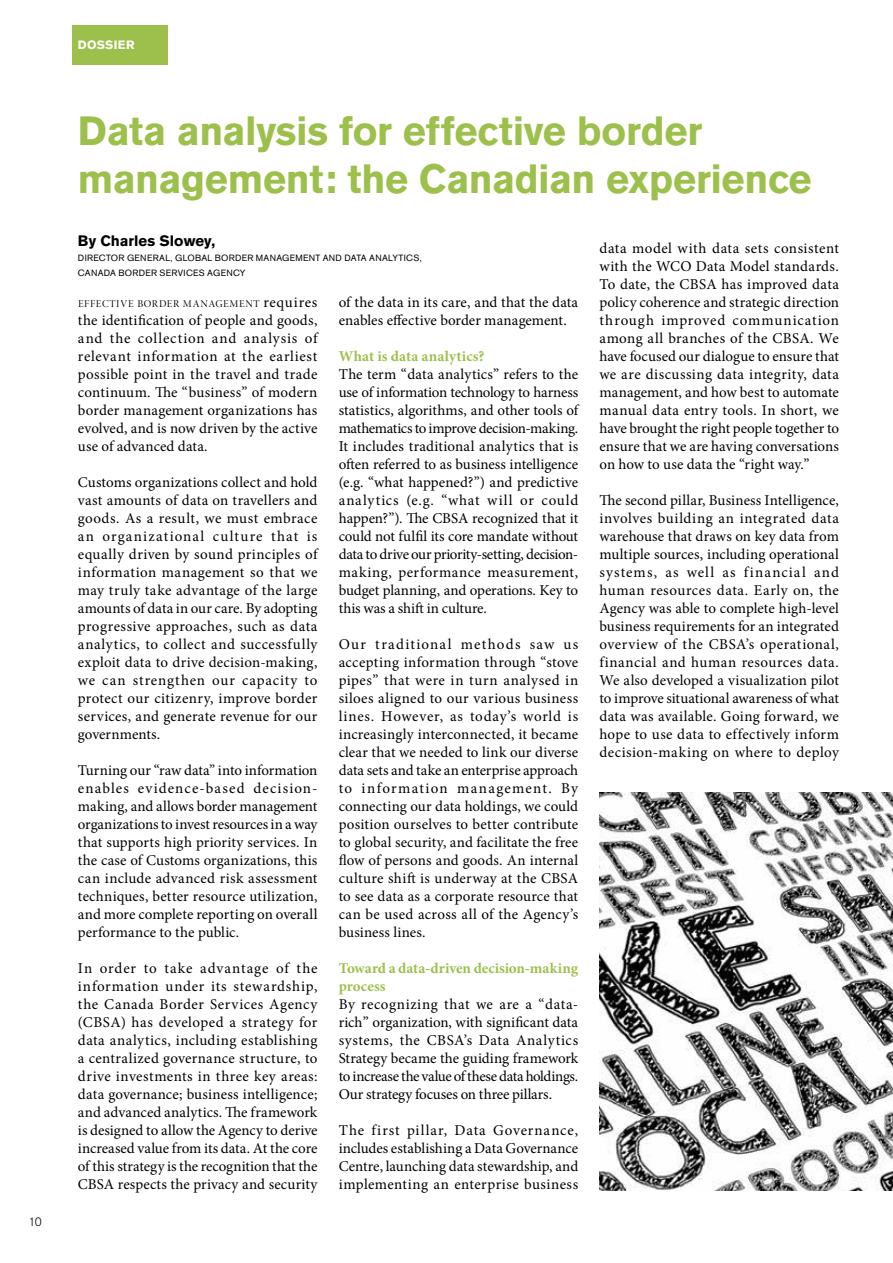
<style>
.page{position:relative;width:893px;height:1263px;background:#fff}
.page>*{position:absolute;margin:0;border:0;box-sizing:border-box;transform-origin:0 0}
.Titre_Article{font:700 40.5px/48.6px "Akzidenz Grotesk BE";letter-spacing:-.01em;color:#9dc04c}
.Body{font:15px/18px "Minion Pro";letter-spacing:.005em;color:#000;text-align:justify}
.BODY_FIRST{font:15px/18px "Minion Pro";letter-spacing:.005em;color:#000;text-align:justify}
.Intertitre{font:700 15px/18px "Minion Pro";color:#9dc04c}
.signature{font:700 15px "Akzidenz Grotesk BE";color:#000}
.t1{font:700 12px "Akzidenz Grotesk BE";letter-spacing:.025em;color:#fff}
.t2{font:300 12px "Akzidenz Grotesk BE";color:#000}
.BODY_FIRST-2{font:10.5px "Minion Pro Disp";letter-spacing:.06em;color:#000}
.signature_fonction{font:9px/15px "Akzidenz Grotesk BE";letter-spacing:.03em;color:#000}
.s1{font-family:"Minion Pro";font-size:15px}
</style>
<div class="page">
<img style="left:599px;top:792px;width:294px;height:399px">
<div style="left:72px;top:25px;width:96px;height:39px;background:#9dc04c"></div>
<p class="t2" style="left:28px;top:1215px;width:15px">10</p>
<p class="t1" style="left:78px;top:38px;width:58px">DOSSIER</p>
<p class="Titre_Article" style="left:78px;top:107px;width:735px">Data analysis for effective border management: the Canadian experience</p>
<p class="signature" style="left:78px;top:232px;width:139px">By Charles Slowey,</p>
<p class="signature_fonction" style="left:78px;top:251px;width:345px">DIRECTOR GENERAL, GLOBAL BORDER MANAGEMENT AND DATA ANALYTICS,<br>CANADA BORDER SERVICES AGENCY</p>
<p class="BODY_FIRST-2" style="left:78px;top:297px;width:241px">EFFECTIVE BORDER MANAGEMENT <span class="s1">requires</span></p>
<p class="BODY_FIRST" style="left:78px;top:311px;width:241px">the identification of people and goods, and the collection and analysis of relevant information at the earliest possible point in the travel and trade continuum. The “business” of modern border management organizations has evolved, and is now driven by the active use of advanced data.</p>
<p class="Body" style="left:78px;top:473px;width:241px">Customs organizations collect and hold vast amounts of data on travellers and goods. As a result, we must embrace an organizational culture that is equally driven by sound principles of information management so that we may truly take advantage of the large amounts of data in our care. By adopting progressive approaches, such as data analytics, to collect and successfully exploit data to drive decision-making, we can strengthen our capacity to protect our citizenry, improve border services, and generate revenue for our governments.</p>
<p class="Body" style="left:78px;top:761px;width:241px">Turning our “raw data” into information enables evidence-based decision&shy;making, and allows border management organizations to invest resources in a way that supports high priority services. In the case of Customs organizations, this can include advanced risk assessment techniques, better resource utilization, and more complete reporting on overall performance to the public.</p>
<p class="Body" style="left:78px;top:959px;width:241px">In order to take advantage of the information under its stewardship, the Canada Border Services Agency (CBSA) has developed a strategy for data analytics, including establishing a centralized governance structure, to drive investments in three key areas: data governance; business intelligence; and advanced analytics. The framework is designed to allow the Agency to derive increased value from its data. At the core of this strategy is the recognition that the CBSA respects the privacy and security</p>
<p class="Body" style="left:599px;top:239px;width:241px">data model with data sets consistent with the WCO Data Model standards.<br>To date, the CBSA has improved data policy coherence and strategic direction through improved communication among all branches of the CBSA. We have focused our dialogue to ensure that we are discussing data integrity, data management, and how best to automate manual data entry tools. In short, we have brought the right people together to ensure that we are having conversations on how to use data the “right way.”</p>
<p class="Body" style="left:599px;top:491px;width:241px">The second pillar, Business Intelligence, involves building an integrated data warehouse that draws on key data from multiple sources, including operational systems, as well as financial and human resources data. Early on, the Agency was able to complete high-level business requirements for an integrated overview of the CBSA’s operational, financial and human resources data.<br>We also developed a visualization pilot to improve situational awareness of what data was available. Going forward, we hope to use data to effectively inform decision-making on where to deploy</p>
<p class="Body" style="left:339px;top:293px;width:241px">of the data in its care, and that the data enables effective border management.</p>
<p class="Intertitre" style="left:339px;top:347px;width:147px">What is data analytics?</p>
<p class="Body" style="left:339px;top:365px;width:241px">The term “data analytics” refers to the use of information technology to harness statistics, algorithms, and other tools of mathematics to improve decision-making.<br>It includes traditional analytics that is often referred to as business intelligence (e.g. “what happened?”) and predictive analytics (e.g. “what will or could happen?”). The CBSA recognized that it could not fulfil its core mandate without data to drive our priority‐setting, decision&shy;making, performance measurement, budget planning, and operations. Key to this was a shift in culture.</p>
<p class="Body" style="left:339px;top:635px;width:241px">Our traditional methods saw us accepting information through “stove pipes” that were in turn analysed in siloes aligned to our various business lines. However, as today’s world is increasingly interconnected, it became clear that we needed to link our diverse data sets and take an enterprise approach to information management. By connecting our data holdings, we could position ourselves to better contribute to global security, and facilitate the free flow of persons and goods. An internal culture shift is underway at the CBSA to see data as a corporate resource that can be used across all of the Agency’s business lines.</p>
<p class="Intertitre" style="left:339px;top:959px;width:241px">Toward a data-driven decision-making process</p>
<p class="Body" style="left:339px;top:995px;width:241px">By recognizing that we are a “data&shy;rich” organization, with significant data systems, the CBSA’s Data Analytics Strategy became the guiding framework to increase the value of these data holdings.<br>Our strategy focuses on three pillars.</p>
<p class="Body" style="left:339px;top:1121px;width:241px">The first pillar, Data Governance, includes establishing a Data Governance Centre, launching data stewardship, and implementing an enterprise business</p>
</div>
